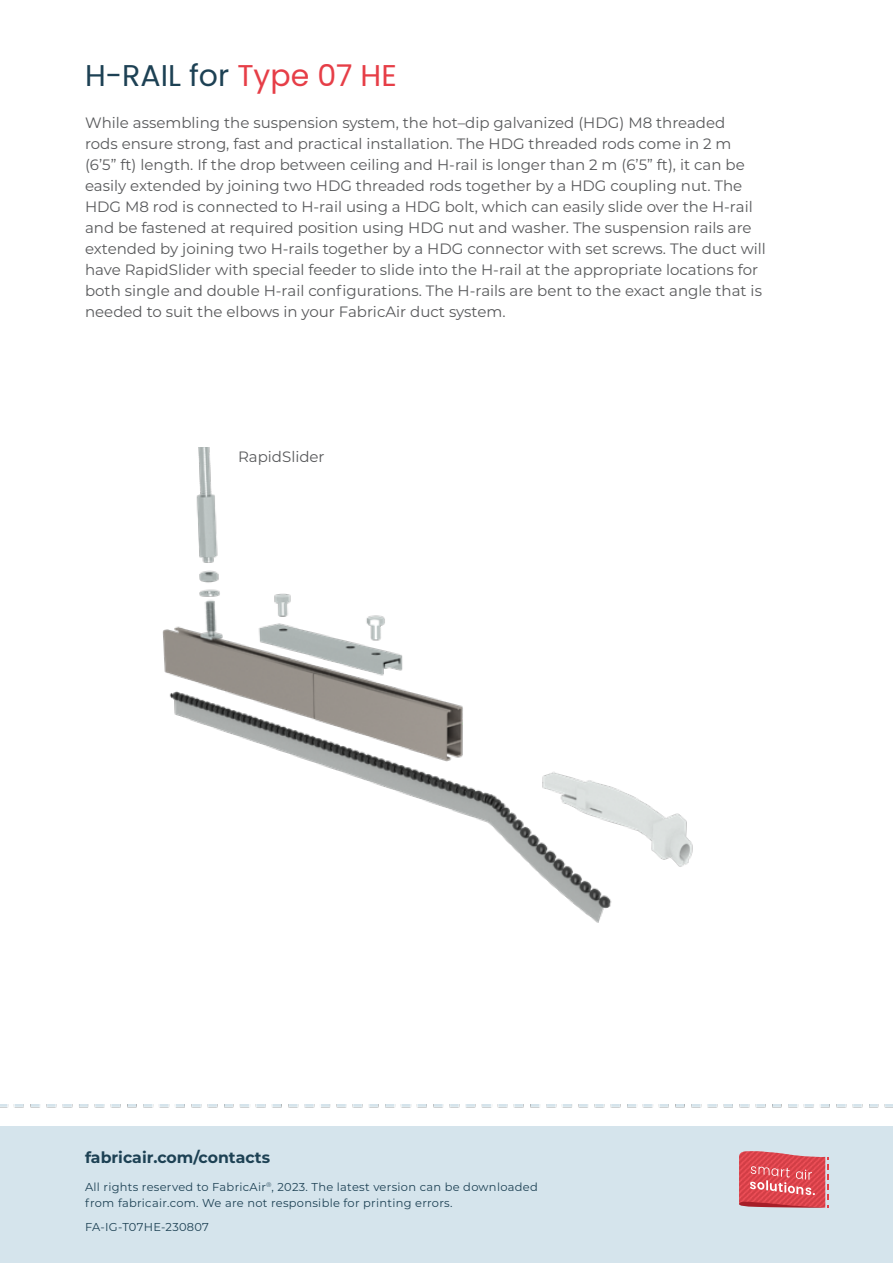
<style>
.page{position:relative;width:893px;height:1263px;background:#fff}
.page>*{position:absolute;margin:0;border:0;box-sizing:border-box;transform-origin:0 0}
.t1{font:30px "Poppins";color:#1d4154}
.t2{font:700 15.75px "Montserrat";color:#1d4154}
.t3{font:15px/21px "Montserrat";color:#58595b}
.t4{font:11.4px/15.8px "Montserrat";letter-spacing:.025em;color:#1d4154}
.s1{color:#e63e47}
</style>
<div class="page">
<div style="left:0;top:1127px;width:893px;height:136px;background:#d5e4ec"></div>
<img style="left:0;top:1104px;width:893px;height:4px">
<svg style="left:739px;top:1151px;width:90px;height:57px;background:#db5e65"></svg>
<img style="left:162px;top:447px;width:531px;height:476px">
<h1 class="t1" style="left:85px;top:58px;width:313px">H-RAIL for <span class="s1">Type 07 HE</span></h1>
<p class="t3" style="left:85px;top:112px;width:682px">While assembling the suspension system, the hot–dip galvanized (HDG) M8 threaded<br>rods ensure strong, fast and practical installation. The HDG threaded rods come in 2 m (6’5” ft) length. If the drop between ceiling and H-rail is longer than 2 m (6’5” ft), it can be easily extended by joining two HDG threaded rods together by a HDG coupling nut. The HDG M8 rod is connected to H-rail using a HDG bolt, which can easily slide over the H-rail and be fastened at required position using HDG nut and washer. The suspension rails are extended by joining two H-rails together by a HDG connector with set screws. The duct will have RapidSlider with special feeder to slide into the H-rail at the appropriate locations for both single and double H-rail configurations. The H-rails are bent to the exact angle that is needed to suit the elbows in your FabricAir duct system.</p>
<p class="t3" style="left:238px;top:445px;width:88px">RapidSlider</p>
<p class="t2" style="left:85px;top:1146px;width:187px">fabricair.com/contacts</p>
<p class="t4" style="left:85px;top:1179px;width:454px">All rights reserved to FabricAir<sup>®</sup>, 2023. The latest version can be downloaded from fabricair.com. We are not responsible for printing errors.</p>
<p class="t4" style="left:85px;top:1219px;width:126px">FA-IG-T07HE-230807</p>
</div>
